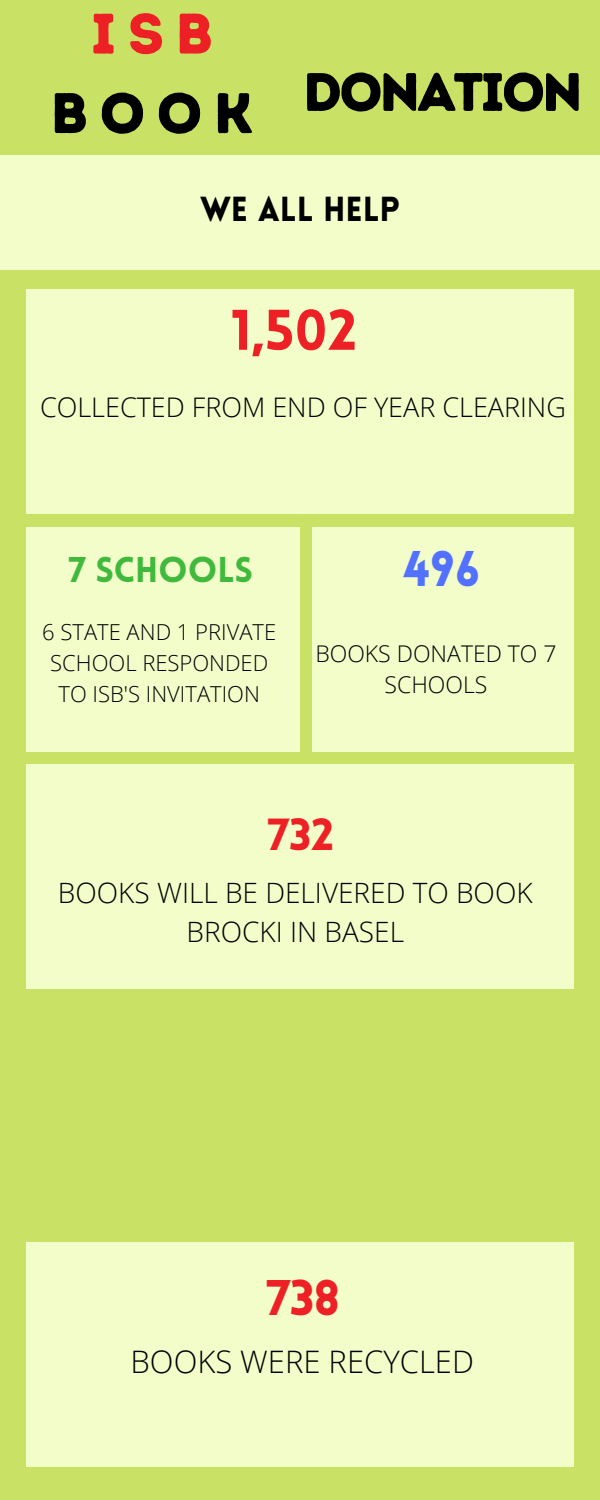
<style>
.page{position:relative;width:600px;height:1500px;background:#c9e265}
.page>*{position:absolute;margin:0;border:0;box-sizing:border-box;transform-origin:0 0}
.t1{font:57px "Intro Rust Base";color:#000}
.t2{font:57px "Intro Rust Base";color:#ed2125}
.t3{font:900 56px "Lovelo";color:#ed2125}
.t4{font:54px "Intro Rust Base";letter-spacing:-.055em;color:#000}
.t5{font:900 49px "Lovelo";color:#5271ff}
.t6{font:900 49px "Lovelo";color:#ed2125}
.t7{font:900 44px "Lovelo";color:#ed2125}
.t8{font:900 35px "Lovelo";color:#40b93c}
.t9{font:900 34px "Lovelo";color:#000}
.t10{font:300 31px "Open Sans";color:#000}
.t11{font:300 28px/39px "Open Sans";color:#000;text-align:center}
.t12{font:300 27px "Open Sans";color:#000}
.t13{font:300 23px/31.5px "Open Sans";color:#000;text-align:center}
.t14{font:300 22px/30.8px "Open Sans";color:#000;text-align:center}
</style>
<div class="page">
<div style="left:0;top:155px;width:600px;height:115px;background:#f3fdca"></div>
<div style="left:26px;top:527px;width:274px;height:224px;background:#f3fdca"></div>
<div style="left:312px;top:527px;width:262px;height:224px;background:#f3fdca"></div>
<div style="left:26px;top:764px;width:548px;height:224px;background:#f3fdca"></div>
<div style="left:26px;top:1242px;width:548px;height:225px;background:#f3fdca"></div>
<div style="left:26px;top:289px;width:548px;height:224px;background:#f3fdca"></div>
<p class="t2" style="left:91px;top:-1px;width:124px">ISB</p>
<p class="t1" style="left:51px;top:79px;width:204px">BOOK</p>
<p class="t4" style="left:303px;top:60px;width:281px">DONATION</p>
<p class="t9" style="left:200px;top:195px;width:201px">WE ALL HELP</p>
<p class="t3" style="left:231px;top:308px;width:128px">1,502</p>
<p class="t12" style="left:40px;top:389px;width:527px">COLLECTED FROM END OF YEAR CLEARING</p>
<p class="t8" style="left:68px;top:556px;width:186px">7 SCHOOLS</p>
<p class="t14" style="left:42px;top:616px;width:235px">6 STATE AND 1 PRIVATE<br>SCHOOL RESPONDED<br>TO ISB'S INVITATION</p>
<p class="t5" style="left:404px;top:549px;width:78px">496</p>
<p class="t13" style="left:315px;top:637px;width:243px">BOOKS DONATED TO 7<br>SCHOOLS</p>
<p class="t7" style="left:268px;top:817px;width:68px">732</p>
<p class="t11" style="left:58px;top:873px;width:476px">BOOKS WILL BE DELIVERED TO BOOK<br>BROCKI IN BASEL</p>
<p class="t6" style="left:266px;top:1278px;width:75px">738</p>
<p class="t10" style="left:131px;top:1339px;width:345px">BOOKS WERE RECYCLED</p>
</div>
